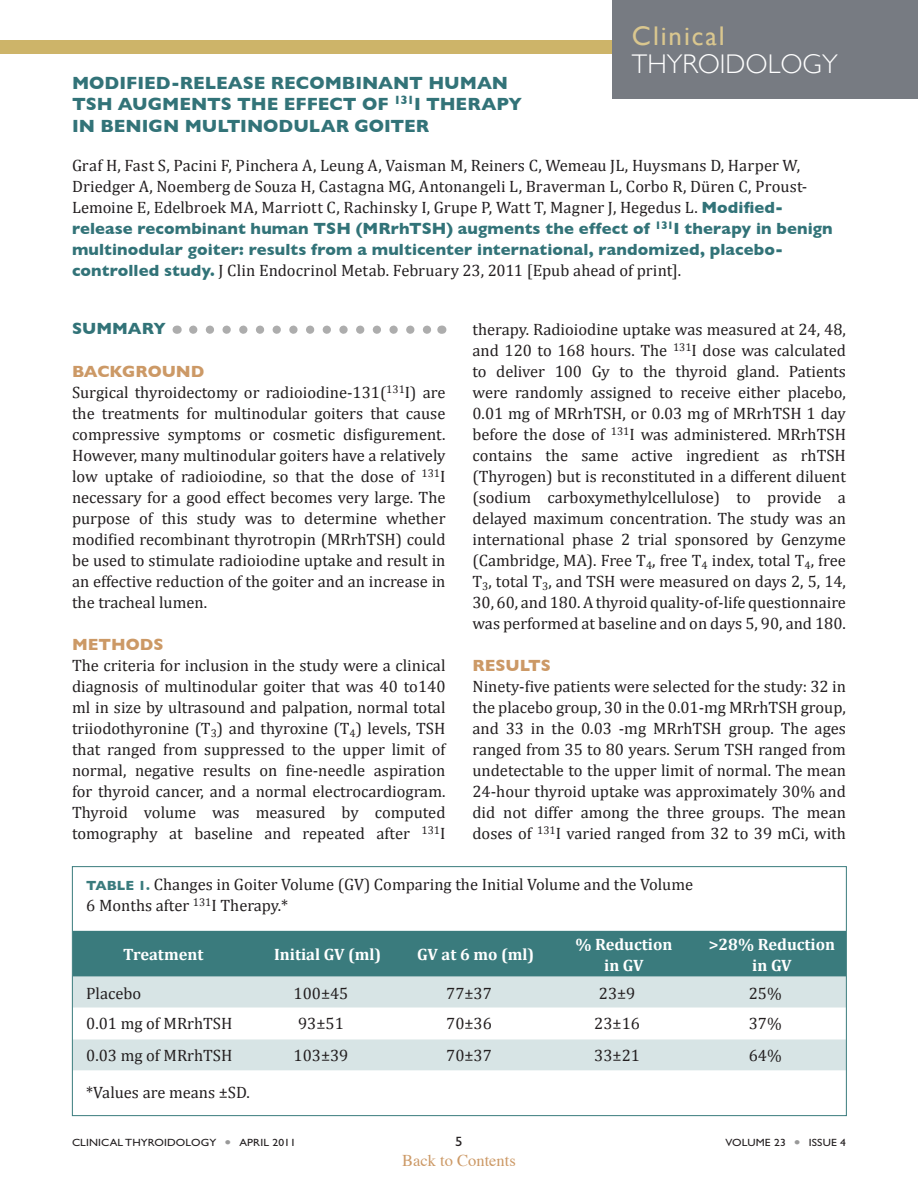
<style>
.page{position:relative;width:918px;height:1188px;background:#fff}
.page>*{position:absolute;margin:0;border:0;box-sizing:border-box;transform-origin:0 0}
.t1{font:300 27px/28.5px "Gill Sans";color:#fff}
.Topic_Header{font:700 18px/21.6px "Gill Sans";color:#327378}
.body_summary{font:16.5px/21px "Cambria";color:#231f20;text-align:justify}
.Full_reference{font:16.5px/21px "Cambria";letter-spacing:.005em;color:#231f20}
.Table_note{font:16.5px/21px "Cambria";color:#231f20}
.table_head{font:700 16.5px/21px "Cambria";color:#fff;text-align:center}
.Body_Head_2{font:700 16.5px "Gill Sans";color:#c96}
.t2{font:16.5px "Times";color:#c96}
.summary{font:700 16.5px "Gill Sans";color:#327378}
.t3{font:13.5px "Gill Sans Std";color:#231f20;scale:1.1 1}
.t4{font:10.5px "Gill Sans Std";letter-spacing:.01em;color:#231f20;scale:1.1 1}
.s1{font-weight:400;color:#dac78f}
.s2{font-family:"Gill Sans";font-weight:700;color:#327378}
.s3{font-family:"Gill Sans";font-weight:700;font-size:13.5px;color:#3a7b7d}
.s4{color:#999}
</style>
<div class="page">
<svg style="left:193px;top:326px;width:238px;height:8px"></svg>
<div style="left:0;top:40px;width:846px;height:14px;background:#cdb469"></div>
<div style="left:612px;top:0;width:306px;height:99px;background:#777b82"></div>
<div style="left:74px;top:931px;width:771px;height:46px;background:#3a7b7d"></div>
<svg style="left:74px;top:977px;width:771px;height:93px;fill:#d7e4e5"></svg>
<div style="left:72px;top:866px;width:775px;height:250px;border:1px solid #3a7b7d"></div>
<p class="t1" style="left:632px;top:21px;width:207px"><span class="s1">Clinical<br></span>THYROIDOLOGY</p>
<p class="Topic_Header" style="left:72px;top:72px;width:452px">MODIFIED-RELEASE RECOMBINANT HUMAN<br>TSH AUGMENTS THE EFFECT OF <sup>131</sup>I THERAPY<br>IN BENIGN MULTINODULAR GOITER</p>
<p class="Full_reference" style="left:72px;top:155px;width:762px">Graf H, Fast S, Pacini F, Pinchera A, Leung A, Vaisman M, Reiners C, Wemeau JL, Huysmans D, Harper W, Driedger A, Noemberg de Souza H, Castagna MG, Antonangeli L, Braverman L, Corbo R, Düren C, Proust-Lemoine E, Edelbroek MA, Marriott C, Rachinsky I, Grupe P, Watt T, Magner J, Hegedus L. <span class="s2">Modified&shy;release recombinant human TSH (MRrhTSH) augments the effect of</span> <sup>131</sup><span class="s2">I therapy in benign multinodular goiter: results from a multicenter international, randomized, placebo&shy;controlled study.</span> J Clin Endocrinol Metab. February 23, 2011 [Epub ahead of print].</p>
<p class="summary" style="left:72px;top:319px;width:95px">SUMMARY</p>
<p class="Body_Head_2" style="left:72px;top:362px;width:134px">BACKGROUND</p>
<p class="body_summary" style="left:72px;top:382px;width:375px">Surgical thyroidectomy or radioiodine-131(<sup>131</sup>I) are the treatments for multinodular goiters that cause compressive symptoms or cosmetic disfigurement.<br>However, many multinodular goiters have a relatively low uptake of radioiodine, so that the dose of <sup>131</sup>I necessary for a good effect becomes very large. The purpose of this study was to determine whether modified recombinant thyrotropin (MRrhTSH) could be used to stimulate radioiodine uptake and result in an effective reduction of the goiter and an increase in the tracheal lumen.</p>
<p class="Body_Head_2" style="left:72px;top:635px;width:93px">METHODS</p>
<p class="body_summary" style="left:72px;top:655px;width:375px">The criteria for inclusion in the study were a clinical diagnosis of multinodular goiter that was 40 to140 ml in size by ultrasound and palpation, normal total triiodothyronine (T<sub>3</sub>) and thyroxine (T<sub>4</sub>) levels, TSH that ranged from suppressed to the upper limit of normal, negative results on fine-needle aspiration for thyroid cancer, and a normal electrocardiogram.<br>Thyroid volume was measured by computed tomography at baseline and repeated after <sup>131</sup>I</p>
<p class="body_summary" style="left:472px;top:319px;width:375px">therapy. Radioiodine uptake was measured at 24, 48, and 120 to 168 hours. The <sup>131</sup>I dose was calculated to deliver 100 Gy to the thyroid gland. Patients were randomly assigned to receive either placebo, 0.01 mg of MRrhTSH, or 0.03 mg of MRrhTSH 1 day before the dose of <sup>131</sup>I was administered. MRrhTSH contains the same active ingredient as rhTSH (Thyrogen) but is reconstituted in a different diluent (sodium carboxymethylcellulose) to provide a delayed maximum concentration. The study was an international phase 2 trial sponsored by Genzyme (Cambridge, MA). Free T<sub>4</sub>, free T<sub>4</sub> index, total T<sub>4</sub>, free T<sub>3</sub>, total T<sub>3</sub>, and TSH were measured on days 2, 5, 14, 30, 60, and 180. A thyroid quality-of-life questionnaire was performed at baseline and on days 5, 90, and 180.</p>
<p class="Body_Head_2" style="left:472px;top:656px;width:80px">RESULTS</p>
<p class="body_summary" style="left:472px;top:676px;width:375px">Ninety-five patients were selected for the study: 32 in the placebo group, 30 in the 0.01-mg MRrhTSH group, and 33 in the 0.03 -mg MRrhTSH group. The ages ranged from 35 to 80 years. Serum TSH ranged from undetectable to the upper limit of normal. The mean 24-hour thyroid uptake was approximately 30% and did not differ among the three groups. The mean doses of <sup>131</sup>I varied ranged from 32 to 39 mCi, with</p>
<p class="Table_note" style="left:86px;top:874px;width:608px"><span class="s3">TABLE 1.</span> Changes in Goiter Volume (GV) Comparing the Initial Volume and the Volume<br>6 Months after <sup>131</sup>I Therapy.*</p>
<p class="table_head" style="left:123px;top:944px;width:82px">Treatment</p>
<p class="table_head" style="left:274px;top:944px;width:109px">Initial GV (ml)</p>
<p class="table_head" style="left:417px;top:944px;width:119px">GV at 6 mo (ml)</p>
<p class="table_head" style="left:575px;top:933px;width:99px">% Reduction in GV</p>
<p class="table_head" style="left:709px;top:933px;width:128px">&gt;28% Reduction in GV</p>
<p class="body_summary" style="left:86px;top:982px;width:57px">Placebo</p>
<p class="body_summary" style="left:294px;top:982px;width:56px">100±45</p>
<p class="body_summary" style="left:446px;top:982px;width:47px">77±37</p>
<p class="body_summary" style="left:599px;top:982px;width:38px">23±9</p>
<p class="body_summary" style="left:749px;top:982px;width:34px">25%</p>
<p class="body_summary" style="left:86px;top:1013px;width:148px">0.01 mg of MRrhTSH</p>
<p class="body_summary" style="left:298px;top:1013px;width:47px">93±51</p>
<p class="body_summary" style="left:446px;top:1013px;width:47px">70±36</p>
<p class="body_summary" style="left:594px;top:1013px;width:47px">23±16</p>
<p class="body_summary" style="left:749px;top:1013px;width:34px">37%</p>
<p class="body_summary" style="left:86px;top:1045px;width:148px">0.03 mg of MRrhTSH</p>
<p class="body_summary" style="left:294px;top:1045px;width:56px">103±39</p>
<p class="body_summary" style="left:446px;top:1045px;width:47px">70±37</p>
<p class="body_summary" style="left:594px;top:1045px;width:47px">33±21</p>
<p class="body_summary" style="left:749px;top:1045px;width:34px">64%</p>
<p class="body_summary" style="left:86px;top:1082px;width:165px">*Values are means ±SD.</p>
<p class="t4" style="left:72px;top:1137px;width:205px">CLINICAL THYROIDOLOGY <span class="s4">●</span> APRIL 2011</p>
<p class="t3" style="left:455px;top:1134px;width:8px">5</p>
<p class="t4" style="left:726px;top:1137px;width:111px">VOLUME 23 <span class="s4">●</span> ISSUE 4</p>
<p class="t2" style="left:402px;top:1145px;width:115px">Back to Contents</p>
</div>
